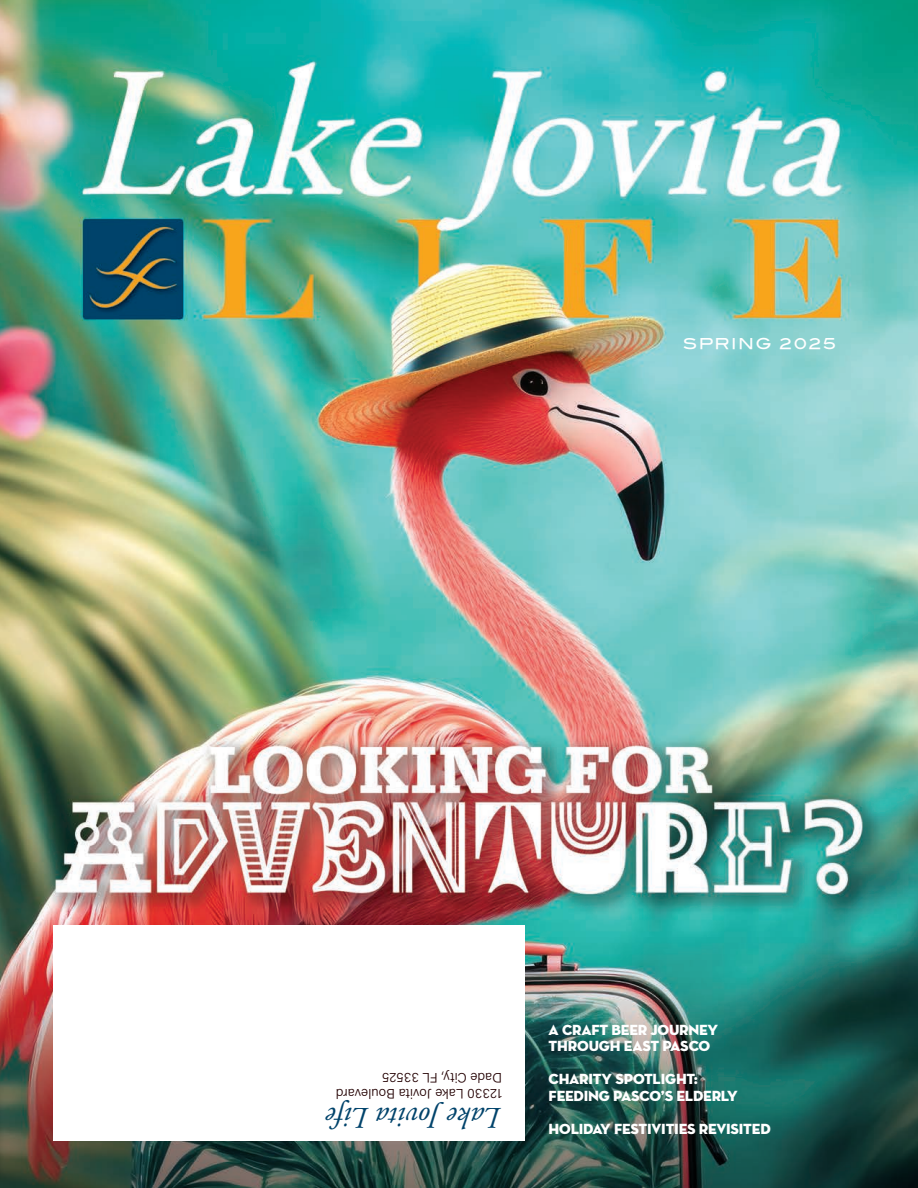
<style>
.page{position:relative;width:918px;height:1188px;background:#fff}
.page>*{position:absolute;margin:0;border:0;box-sizing:border-box;transform-origin:0 0}
.t1{font:italic 30px "Adobe Garamond Pro";color:#00436b}
.t2{font:15px/16.5px "Neutra Disp Titling";letter-spacing:-.015em;color:#fff}
.t3{font:15px "Blair Md ITCTT Medium";letter-spacing:.1em;color:#fff}
.t4{font:300 13.65px/16.4px "Acumin Pro";letter-spacing:.005em;color:#230002}
</style>
<div class="page">
<img style="left:0;top:0;width:918px;height:1188px">
<div style="left:53px;top:925px;width:472px;height:216px;background:#fff"></div>
<p class="t3" style="left:683px;top:335px;width:155px">SPRING 2025</p>
<p class="t4" style="left:502px;top:1103px;width:168px;rotate:-180deg">12330 Lake Jovita Boulevard<br>Dade City, FL 33525</p>
<h1 class="t1" style="left:501px;top:1135px;width:176px;rotate:-180deg">Lake Jovita Life</h1>
<p class="t2" style="left:549px;top:1021px;width:171px">A CRAFT BEER JOURNEY<br>THROUGH EAST PASCO</p>
<p class="t2" style="left:549px;top:1071px;width:191px">CHARITY SPOTLIGHT:<br>FEEDING PASCO’S ELDERLY</p>
<p class="t2" style="left:549px;top:1120px;width:224px">HOLIDAY FESTIVITIES REVISITED</p>
</div>
